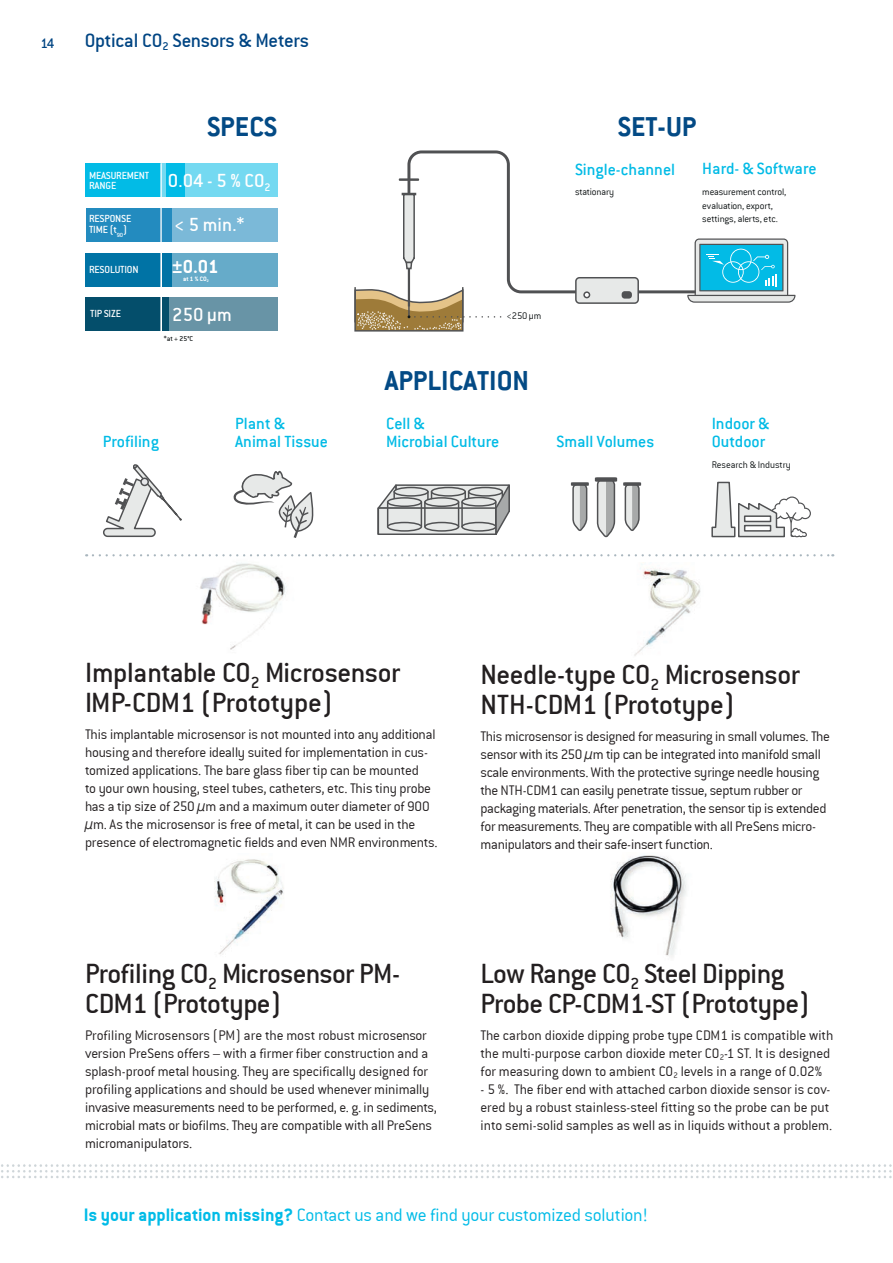
<style>
.page{position:relative;width:893px;height:1263px;background:#fff}
.page>*{position:absolute;margin:0;border:0;box-sizing:border-box;transform-origin:0 0}
.t1{font:700 30.15px "Conduit ITC";color:#034a85}
.t2{font:30px/30px "Conduit Md ITCTT Medium";letter-spacing:-.015em;color:#231f20}
.t3{font:21px "Conduit Md ITCTT Medium";letter-spacing:-.015em;color:#004583}
.t4{font:20.55px/44.5px "Conduit Md ITCTT Medium";color:#fff}
.t5{font:20.55px "Conduit ITCTT Bold";color:#fff}
.t6{font:19.5px "Conduit ITCTT Light";letter-spacing:-.015em;color:#00bbe7}
.t7{font:500 17.85px/17.9px "Conduit ITC";color:#02bbe6}
.t8{font:15px/18px "Conduit ITCTT Light";letter-spacing:-.01em;color:#231f20}
.t9{font:15px "Conduit Md ITCTT Medium";color:#004583}
.t10{font:11.1px/10.8px "Conduit Md ITCTT Medium";letter-spacing:-.02em;color:#fff}
.t11{font:300 10.35px/13.4px "Conduit ITC";letter-spacing:-.015em;color:#121718}
.t12{font:10.35px "Conduit ITCTT Light";letter-spacing:-.005em;color:#121718}
.t13{font:7.65px "Conduit Md ITCTT Medium";color:#121718}
.t14{font:6.9px "Conduit ITCTT Bold";color:#fff}
.s1{font-family:"Conduit ITCTT Bold"}
</style>
<div class="page">
<img style="left:1px;top:1164px;width:891px;height:14px">
<img style="left:610px;top:855px;width:76px;height:102px">
<img style="left:195px;top:556px;width:104px;height:94px">
<img style="left:214px;top:859px;width:70px;height:95px">
<svg style="left:233px;top:470px;width:81px;height:68px"></svg>
<svg style="left:711px;top:481px;width:100px;height:57px"></svg>
<svg style="left:595px;top:477px;width:22px;height:61px"></svg>
<svg style="left:623px;top:482px;width:18px;height:49px"></svg>
<svg style="left:571px;top:482px;width:18px;height:49px"></svg>
<svg style="left:377px;top:484px;width:133px;height:51px;background:#babbbb"></svg>
<svg style="left:103px;top:464px;width:79px;height:74px"></svg>
<svg style="left:141px;top:478px;width:7px;height:7px"></svg>
<div style="left:140px;top:478px;width:9px;height:8px;border:1px solid #505153;border-radius:50%"></div>
<svg style="left:354px;top:150px;width:441px;height:181px"></svg>
<div style="left:583px;top:291px;width:7px;height:7px;border:1px solid #505153;border-radius:50%"></div>
<div style="left:622px;top:291px;width:10px;height:8px;background:#505153;border-radius:3px"></div>
<div style="left:166px;top:164px;width:19px;height:33px;background:#02bbe6"></div>
<div style="left:161px;top:164px;width:6px;height:33px;background:#74d9f1"></div>
<div style="left:185px;top:164px;width:92px;height:33px;background:#74d9f1"></div>
<div style="left:172px;top:208px;width:105px;height:33px;background:#7bb9d8"></div>
<div style="left:86px;top:208px;width:86px;height:33px;background:#238bbf"></div>
<div style="left:86px;top:253px;width:75px;height:33px;background:#0073a5"></div>
<div style="left:162px;top:253px;width:9px;height:33px;background:#0073a5"></div>
<div style="left:171px;top:253px;width:106px;height:33px;background:#66abc9"></div>
<div style="left:86px;top:298px;width:75px;height:33px;background:#044e6b"></div>
<div style="left:162px;top:298px;width:6px;height:33px;background:#044e6b"></div>
<div style="left:168px;top:298px;width:109px;height:33px;background:#6894a6"></div>
<div style="left:86px;top:164px;width:75px;height:33px;background:#02bbe6"></div>
<hr style="left:160px;top:163px;width:2px;height:171px;background:#fff">
<svg style="left:93px;top:554px;width:740px;height:2px"></svg>
<img style="left:634px;top:564px;width:67px;height:92px">
<p class="t9" style="left:40px;top:34px;width:15px">14</p>
<h3 class="t3" style="left:85px;top:29px;width:226px">Optical CO<sub>2</sub> Sensors &amp; Meters</h3>
<p class="t10" style="left:89px;top:169px;width:62px">MEASUREMENT<br>RANGE</p>
<p class="t10" style="left:89px;top:213px;width:44px">RESPONSE<br>TIME (t<sub>90</sub>)</p>
<p class="t10" style="left:89px;top:264px;width:51px">RESOLUTION</p>
<p class="t10" style="left:90px;top:308px;width:32px">TIP SIZE</p>
<h1 class="t1" style="left:207px;top:109px;width:72px">SPECS</h1>
<h3 class="t4" style="left:175px;top:157px;width:97px;text-indent:-7px">0.04 - 5 % CO<sub>2 </sub>&lt; 5 min.*</h3>
<h3 class="t5" style="left:172px;top:254px;width:48px">±0.01</h3>
<p class="t14" style="left:183px;top:275px;width:27px">at 1 % CO<sub>2</sub></p>
<h3 class="t4" style="left:172px;top:291px;width:61px">250 µm</h3>
<p class="t13" style="left:164px;top:334px;width:31px">*at + 25°C</p>
<p class="t7" style="left:235px;top:414px;width:51px">Plant &amp;</p>
<p class="t7" style="left:103px;top:432px;width:58px">Profiling</p>
<p class="t7" style="left:235px;top:432px;width:94px">Animal Tissue</p>
<h1 class="t1" style="left:618px;top:109px;width:80px">SET-UP</h1>
<p class="t7" style="left:575px;top:160px;width:102px">Single-channel</p>
<p class="t11" style="left:575px;top:185px;width:41px">stationary</p>
<p class="t7" style="left:702px;top:160px;width:116px">Hard- &amp; Software</p>
<p class="t11" style="left:702px;top:185px;width:85px">measurement control, evaluation, export, settings, alerts, etc.</p>
<p class="t12" style="left:507px;top:310px;width:36px">&lt;250 µm</p>
<h1 class="t1" style="left:385px;top:363px;width:146px">APPLICATION</h1>
<p class="t7" style="left:386px;top:414px;width:115px">Cell &amp;<br>Microbial Culture</p>
<p class="t7" style="left:556px;top:432px;width:99px">Small Volumes</p>
<p class="t7" style="left:712px;top:414px;width:59px">Indoor &amp;<br>Outdoor</p>
<p class="t12" style="left:712px;top:458px;width:81px">Research &amp; Industry</p>
<h2 class="t2" style="left:85px;top:658px;width:317px">Implantable CO<sub>2</sub> Microsensor<br>IMP-CDM1 (Prototype)</h2>
<p class="t8" style="left:85px;top:725px;width:354px">This implantable microsensor is not mounted into any additional housing and therefore ideally suited for implementation in cus&shy;tomized applications. The bare glass fiber tip can be mounted<br>to your own housing, steel tubes, catheters, etc. This tiny probe has a tip size of 250 µm and a maximum outer diameter of 900 µm. As the microsensor is free of metal, it can be used in the presence of electromagnetic fields and even NMR environments.</p>
<h2 class="t2" style="left:480px;top:660px;width:321px">Needle-type CO<sub>2</sub> Microsensor<br>NTH-CDM1 (Prototype)</h2>
<p class="t8" style="left:480px;top:727px;width:351px">This microsensor is designed for measuring in small volumes. The sensor with its 250 µm tip can be integrated into manifold small scale environments. With the protective syringe needle housing the NTH-CDM1 can easily penetrate tissue, septum rubber or packaging materials. After penetration, the sensor tip is extended for measurements. They are compatible with all PreSens micro&shy;manipulators and their safe-insert function.</p>
<h2 class="t2" style="left:85px;top:959px;width:317px">Profiling CO<sub>2</sub> Microsensor PM-<br>CDM1 (Prototype)</h2>
<p class="t8" style="left:85px;top:1026px;width:354px">Profiling Microsensors (PM) are the most robust microsensor version PreSens offers – with a firmer fiber construction and a splash-proof metal housing. They are specifically designed for profiling applications and should be used whenever minimally invasive measurements need to be performed, e. g. in sediments, microbial mats or biofilms. They are compatible with all PreSens micromanipulators.</p>
<h2 class="t2" style="left:480px;top:959px;width:331px">Low Range CO<sub>2</sub> Steel Dipping<br>Probe CP-CDM1-ST (Prototype)</h2>
<p class="t8" style="left:480px;top:1026px;width:354px">The carbon dioxide dipping probe type CDM1 is compatible with the multi-purpose carbon dioxide meter CO<sub>2</sub>-1 ST. It is designed for measuring down to ambient CO<sub>2</sub> levels in a range of 0.02%</p>
<p class="t8" style="left:480px;top:1080px;width:353px">- 5 %. The fiber end with attached carbon dioxide sensor is cov&shy;ered by a robust stainless-steel fitting so the probe can be put into semi-solid samples as well as in liquids without a problem.</p>
<h3 class="t6" style="left:84px;top:1204px;width:565px"><span class="s1">Is your application missing?</span> Contact us and we find your customized solution!</h3>
</div>
